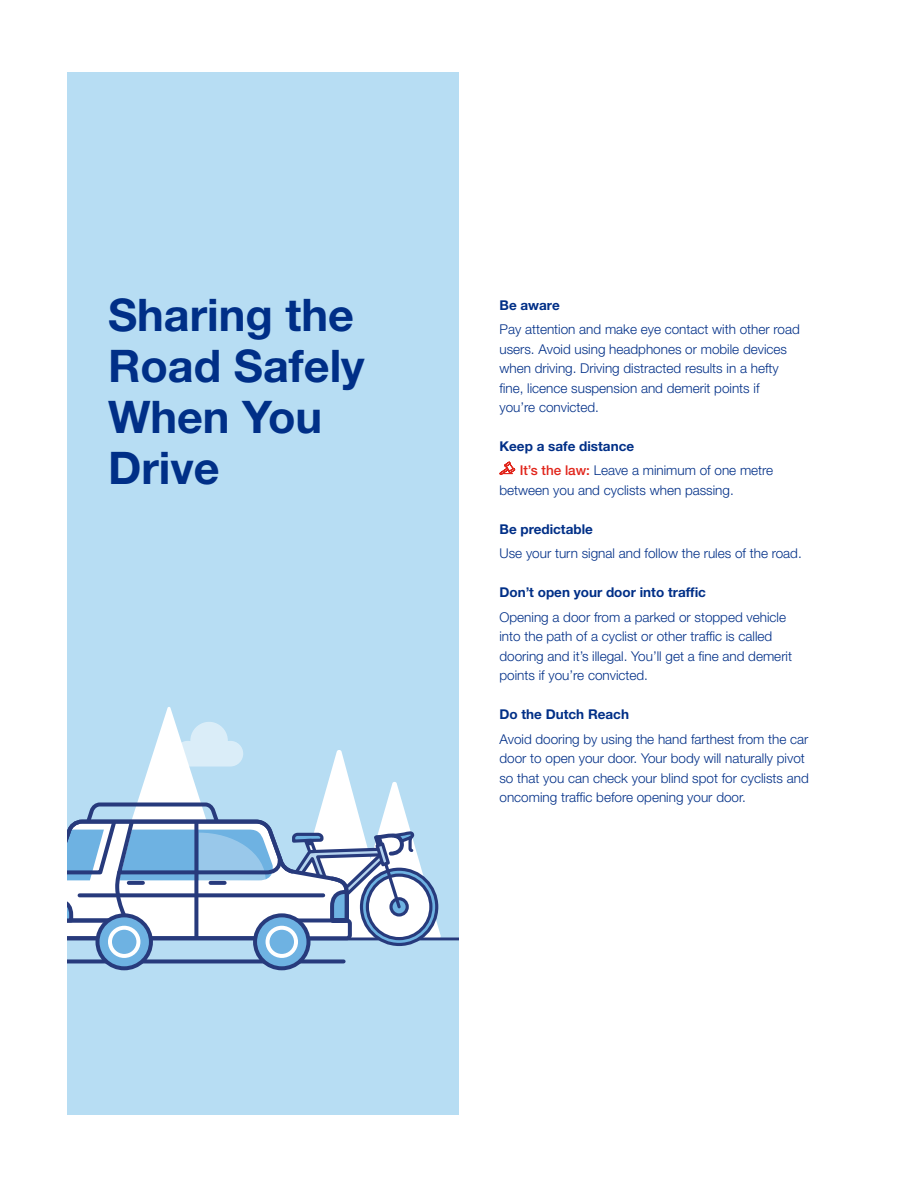
<style>
.page{position:relative;width:918px;height:1188px;background:#fff}
.page>*{position:absolute;margin:0;border:0;box-sizing:border-box;transform-origin:0 0}
.t1{font:700 45px/51px "Helvetica Neue LT Std";color:#002f87}
.Body_Copy{font:300 13.5px/19.5px "Helvetica Neue LT Std";color:#002f87}
.Body_Copy_Header{font:300 13.5px/19.5px "Helvetica Neue LT Std";color:#002f87}
.t2{font:700 13.5px "Helvetica Neue LT Std";color:#002f87}
.s1{font-weight:500;color:#e1251b}
</style>
<div class="page">
<div style="left:68px;top:73px;width:391px;height:1042px;background:#b7ddf3"></div>
<hr style="left:308px;top:938px;width:151px;height:2px;background:#273a7c">
<svg style="left:68px;top:959px;width:276px;height:4px"></svg>
<svg style="left:255px;top:915px;width:54px;height:53px"></svg>
<div style="left:253px;top:913px;width:58px;height:57px;border:4px solid #273a7c;border-radius:50%"></div>
<div style="left:266px;top:926px;width:32px;height:32px;border:4px solid #fff;border-radius:50%"></div>
<svg style="left:97px;top:915px;width:54px;height:53px"></svg>
<div style="left:95px;top:913px;width:58px;height:57px;border:4px solid #273a7c;border-radius:50%"></div>
<div style="left:108px;top:926px;width:32px;height:32px;border:4px solid #fff;border-radius:50%"></div>
<svg style="left:68px;top:707px;width:373px;height:241px"></svg>
<svg style="left:499px;top:461px;width:17px;height:14px"></svg>
<svg style="left:67px;top:524px;width:1px;height:73px"></svg>
<h2 class="t1" style="left:108px;top:288px;width:258px">Sharing the<br>Road Safely<br>When You<br>Drive</h2>
<h3 class="t2" style="left:500px;top:297px;width:62px">Be aware</h3>
<p class="Body_Copy_Header" style="left:500px;top:319px;width:302px">Pay attention and make eye contact with other road users. Avoid using headphones or mobile devices when driving. Driving distracted results in a hefty fine, licence suspension and demerit points if<br>you’re convicted.</p>
<h3 class="t2" style="left:500px;top:438px;width:136px">Keep a safe distance</h3>
<p class="Body_Copy" style="left:499px;top:461px;width:275px;text-indent:20px"><span class="s1">It’s the law:</span> Leave a minimum of one metre between you and cyclists when passing.</p>
<h3 class="t2" style="left:499px;top:521px;width:95px">Be predictable</h3>
<p class="Body_Copy" style="left:499px;top:544px;width:304px">Use your turn signal and follow the rules of the road.</p>
<h3 class="t2" style="left:499px;top:584px;width:208px">Don’t open your door into traffic</h3>
<p class="Body_Copy" style="left:499px;top:607px;width:294px">Opening a door from a parked or stopped vehicle into the path of a cyclist or other traffic is called dooring and it’s illegal. You’ll get a fine and demerit points if you’re convicted.</p>
<h3 class="t2" style="left:499px;top:706px;width:131px">Do the Dutch Reach</h3>
<p class="Body_Copy" style="left:499px;top:729px;width:311px">Avoid dooring by using the hand farthest from the car door to open your door. Your body will naturally pivot so that you can check your blind spot for cyclists and oncoming traffic before opening your door.</p>
</div>
